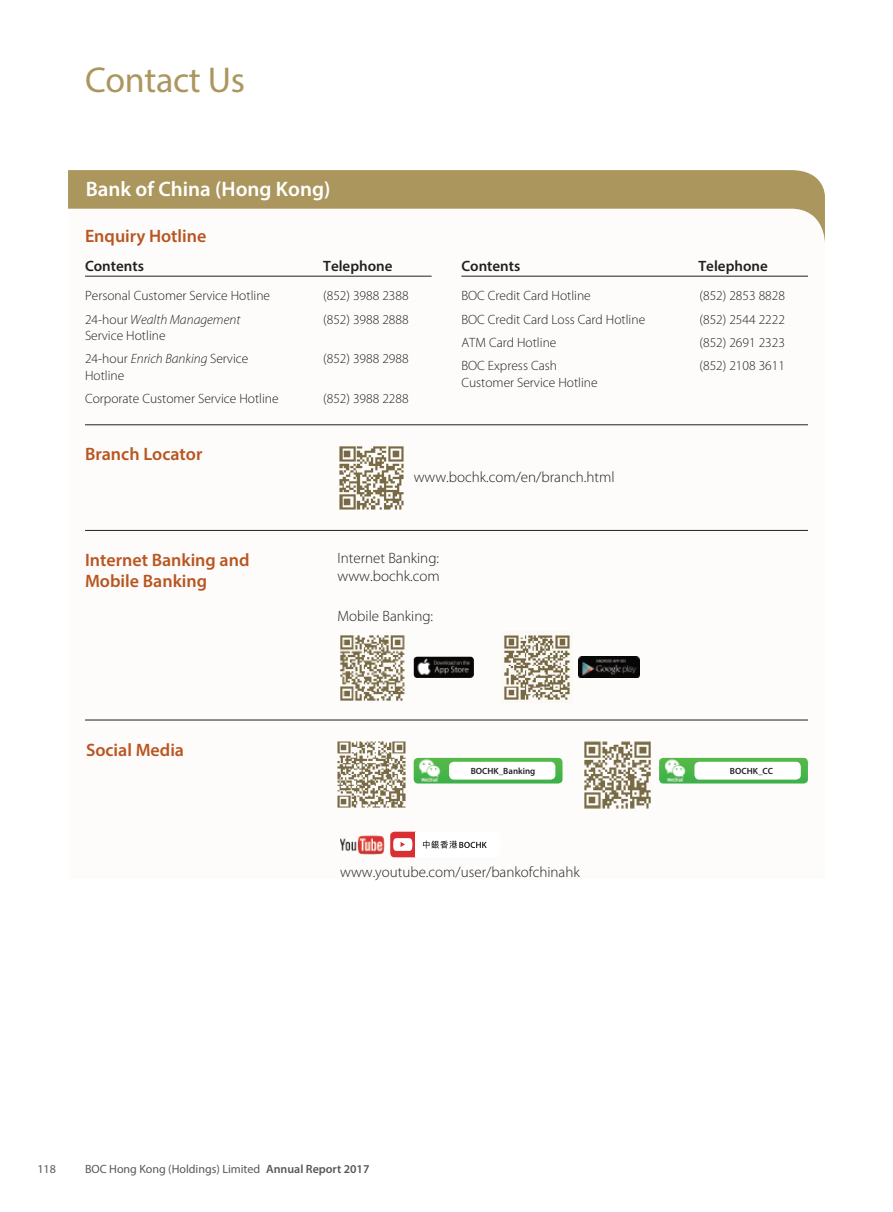
<style>
.page{position:relative;width:893px;height:1212px;background:#fff}
.page>*{position:absolute;margin:0;border:0;box-sizing:border-box;transform-origin:0 0}
.t1{font:36px "Myriad Pro";letter-spacing:-.01em;color:#ab975e}
.t2{font:600 21px "Myriad Pro";color:#fff}
.t3{font:600 18px/21px "Myriad Pro";color:#b95521}
.t4{font:300 15px/18px "Myriad Pro";color:#231f20}
.t5{font:600 15px "Myriad Pro";color:#231f20}
.t6{font:300 13.5px/16.5px "Myriad Pro";color:#231f20}
.t7{font:12px "Myriad Pro";color:#57585a}
.t8{font:600 9px "Myriad Pro";color:#231f20}
.s1{font-style:italic}
.s2{font-weight:600}
</style>
<div class="page">
<div style="left:68px;top:194px;width:757px;height:685px;background:#fdfcfa"></div>
<img style="left:337px;top:741px;width:69px;height:67px">
<img style="left:584px;top:741px;width:67px;height:68px">
<img style="left:340px;top:635px;width:65px;height:66px">
<img style="left:504px;top:635px;width:66px;height:65px">
<img style="left:578px;top:657px;width:61px;height:21px">
<img style="left:414px;top:657px;width:60px;height:21px">
<img style="left:339px;top:446px;width:65px;height:64px">
<svg style="left:414px;top:758px;width:148px;height:25px"></svg>
<img style="left:418px;top:759px;width:23px;height:23px">
<div style="left:449px;top:762px;width:106px;height:17px;background:#fff;border-radius:5px"></div>
<svg style="left:659px;top:758px;width:149px;height:25px"></svg>
<img style="left:663px;top:759px;width:24px;height:23px">
<div style="left:694px;top:762px;width:107px;height:17px;background:#fff;border-radius:5px"></div>
<img style="left:340px;top:836px;width:44px;height:19px">
<div style="left:390px;top:832px;width:25px;height:25px;background:#da2f32"></div>
<svg style="left:393px;top:838px;width:94px;height:13px"></svg>
<svg style="left:68px;top:170px;width:757px;height:71px;fill:#ab975e"></svg>
<hr style="left:85px;top:424px;width:723px;height:1px;background:#231f20">
<hr style="left:85px;top:530px;width:723px;height:1px;background:#231f20">
<hr style="left:85px;top:720px;width:723px;height:1px;background:#231f20">
<hr style="left:85px;top:276px;width:347px;height:1px;background:#231f20">
<hr style="left:461px;top:276px;width:347px;height:1px;background:#231f20">
<h1 class="t1" style="left:85px;top:58px;width:161px">Contact Us</h1>
<h2 class="t2" style="left:86px;top:175px;width:246px">Bank of China (Hong Kong)</h2>
<h3 class="t3" style="left:85px;top:225px;width:123px">Enquiry Hotline</h3>
<p class="t5" style="left:85px;top:257px;width:60px">Contents</p>
<p class="t5" style="left:323px;top:257px;width:71px">Telephone</p>
<p class="t5" style="left:461px;top:257px;width:60px">Contents</p>
<p class="t5" style="left:698px;top:257px;width:71px">Telephone</p>
<p class="t6" style="left:85px;top:288px;width:187px">Personal Customer Service Hotline</p>
<p class="t6" style="left:323px;top:288px;width:87px">(852) 3988 2388</p>
<p class="t6" style="left:85px;top:311px;width:157px">24-hour <span class="s1">Wealth Management<br></span>Service Hotline</p>
<p class="t6" style="left:323px;top:311px;width:87px">(852) 3988 2888</p>
<p class="t6" style="left:85px;top:351px;width:165px">24-hour <span class="s1">Enrich Banking</span> Service<br>Hotline</p>
<p class="t6" style="left:323px;top:351px;width:87px">(852) 3988 2988</p>
<p class="t6" style="left:85px;top:391px;width:195px">Corporate Customer Service Hotline</p>
<p class="t6" style="left:323px;top:391px;width:87px">(852) 3988 2288</p>
<h3 class="t3" style="left:85px;top:443px;width:119px">Branch Locator</h3>
<p class="t6" style="left:461px;top:288px;width:131px">BOC Credit Card Hotline</p>
<p class="t6" style="left:699px;top:288px;width:87px">(852) 2853 8828</p>
<p class="t6" style="left:461px;top:311px;width:185px">BOC Credit Card Loss Card Hotline</p>
<p class="t6" style="left:699px;top:311px;width:87px">(852) 2544 2222</p>
<p class="t6" style="left:461px;top:334px;width:97px">ATM Card Hotline</p>
<p class="t6" style="left:699px;top:334px;width:87px">(852) 2691 2323</p>
<p class="t6" style="left:461px;top:358px;width:138px">BOC Express Cash<br>Customer Service Hotline</p>
<p class="t6" style="left:699px;top:358px;width:87px">(852) 2108 3611</p>
<h3 class="t3" style="left:85px;top:549px;width:166px">Internet Banking and<br>Mobile Banking</h3>
<h3 class="t3" style="left:86px;top:738px;width:100px">Social Media</h3>
<p class="t4" style="left:414px;top:468px;width:202px">www.bochk.com/en/branch.html</p>
<p class="t4" style="left:338px;top:550px;width:104px">Internet Banking: www.bochk.com</p>
<p class="t4" style="left:338px;top:607px;width:97px">Mobile Banking:</p>
<p class="t8" style="left:471px;top:765px;width:66px">BOCHK_Banking</p>
<p class="t8" style="left:730px;top:765px;width:45px">BOCHK_CC</p>
<p class="t4" style="left:340px;top:863px;width:241px">www.youtube.com/user/bankofchinahk</p>
<p class="t7" style="left:37px;top:1161px;width:20px">118</p>
<p class="t7" style="left:85px;top:1161px;width:286px">BOC Hong Kong (Holdings) Limited <span class="s2">Annual Report 2017</span></p>
</div>
